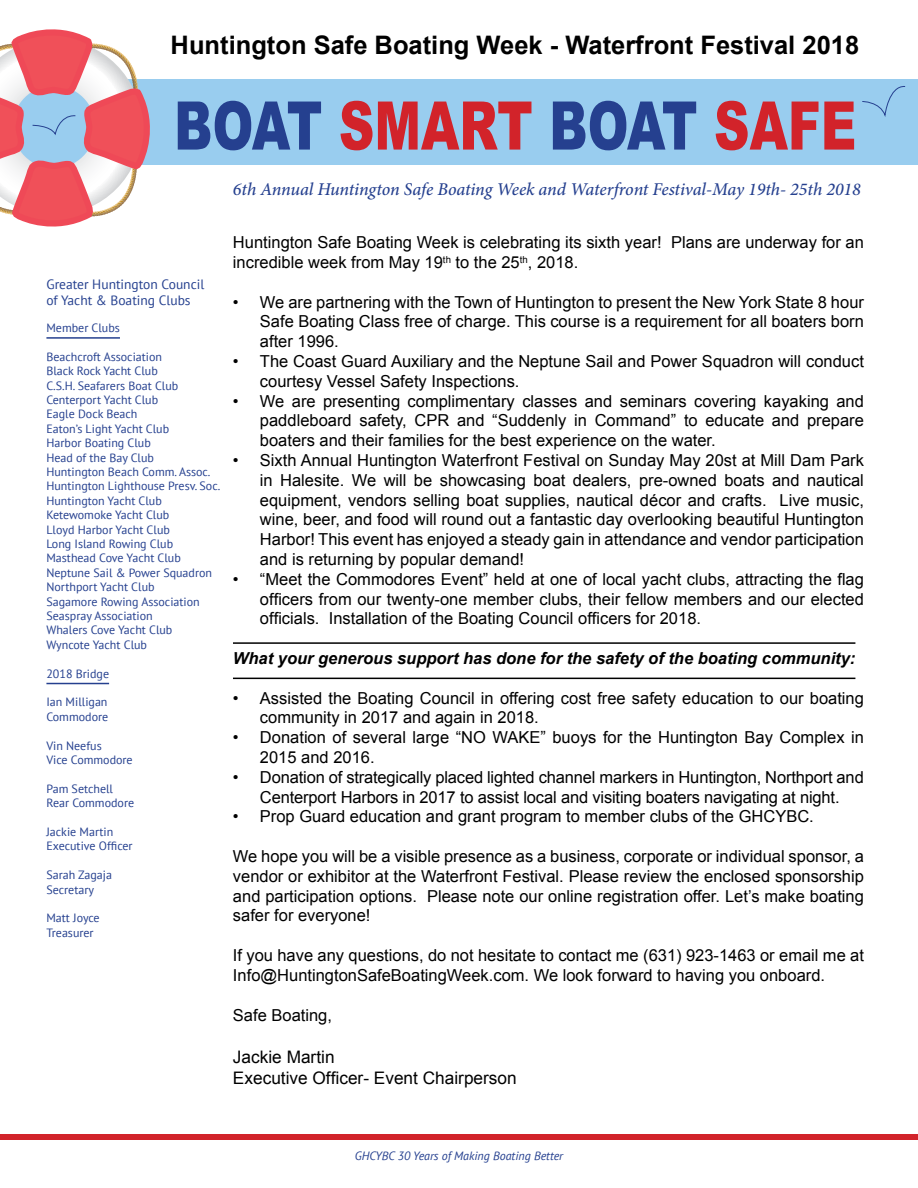
<style>
.page{position:relative;width:918px;height:1188px;background:#fff}
.page>*{position:absolute;margin:0;border:0;box-sizing:border-box;transform-origin:0 0}
.t1{font:700 25.5px "Arial";color:#000}
.t2{font:italic 500 18px "Minion Pro";letter-spacing:-.01em;color:#25408f}
.t3{font:17.25px/21.6px "Arial";color:#000}
.t4{font:16.5px/19.8px "Arial";color:#000}
.t5{font:italic 700 16.5px "Arial";color:#000}
.t6{font:13.5px/16.2px "PT Sans";color:#25408f}
.t7{font:12px/14.4px "PT Sans";color:#25408f}
.t8{font:italic 12px "PT Sans";color:#25408f}
</style>
<div class="page">
<div style="left:0;top:1134px;width:918px;height:6px;background:#d2232a"></div>
<div style="left:0;top:79px;width:918px;height:85px;background:#99cdef"></div>
<svg style="left:716px;top:101px;width:138px;height:49px"></svg>
<svg style="left:553px;top:101px;width:143px;height:49px"></svg>
<svg style="left:341px;top:101px;width:190px;height:49px"></svg>
<svg style="left:178px;top:101px;width:143px;height:49px"></svg>
<svg style="left:0;top:29px;width:156px;height:198px"></svg>
<svg style="left:862px;top:86px;width:44px;height:29px"></svg>
<hr style="left:233px;top:642px;width:622px;height:2px;background:#000">
<hr style="left:233px;top:678px;width:622px;height:1px;background:#000">
<hr style="left:46px;top:337px;width:74px;height:2px;background:#25408f">
<hr style="left:46px;top:683px;width:63px;height:1px;background:#25408f">
<h1 class="t1" style="left:171px;top:28px;width:690px">Huntington Safe Boating Week - Waterfront Festival 2018</h1>
<p class="t2" style="left:233px;top:176px;width:629px">6th Annual Huntington Safe Boating Week and Waterfront Festival-May 19th- 25th 2018</p>
<p class="t6" style="left:46px;top:276px;width:159px">Greater Huntington Council of Yacht &amp; Boating Clubs</p>
<p class="t7" style="left:46px;top:320px;width:75px">Member Clubs</p>
<p class="t7" style="left:46px;top:349px;width:175px">Beachcroft Association<br>Black Rock Yacht Club<br>C.S.H. Seafarers Boat Club<br>Centerport Yacht Club<br>Eagle Dock Beach<br>Eaton’s Light Yacht Club<br>Harbor Boating Club<br>Head of the Bay Club<br>Huntington Beach Comm. Assoc.<br>Huntington Lighthouse Presv. Soc.<br>Huntington Yacht Club<br>Ketewomoke Yacht Club<br>Lloyd Harbor Yacht Club<br>Long Island Rowing Club<br>Masthead Cove Yacht Club<br>Neptune Sail &amp; Power Squadron<br>Northport Yacht Club<br>Sagamore Rowing Association<br>Seaspray Association<br>Whalers Cove Yacht Club<br>Wyncote Yacht Club</p>
<p class="t7" style="left:46px;top:666px;width:64px">2018 Bridge</p>
<p class="t7" style="left:46px;top:695px;width:63px">Ian Milligan<br>Commodore</p>
<p class="t7" style="left:46px;top:738px;width:88px">Vin Neefus<br>Vice Commodore</p>
<p class="t7" style="left:46px;top:781px;width:89px">Pam Setchell<br>Rear Commodore</p>
<p class="t7" style="left:46px;top:824px;width:88px">Jackie Martin<br>Executive Officer</p>
<p class="t7" style="left:46px;top:867px;width:67px">Sarah Zagaja<br>Secretary</p>
<p class="t7" style="left:46px;top:911px;width:55px">Matt Joyce<br>Treasurer</p>
<p class="t4" style="left:233px;top:233px;width:632px">Huntington Safe Boating Week is celebrating its sixth year! Plans are underway for an incredible week from May 19<sup>th</sup> to the 25<sup>th</sup>, 2018.</p>
<p class="t4" style="left:260px;top:292px;width:606px;text-align:justify;text-indent:-27px">• We are partnering with the Town of Huntington to present the New York State 8 hour Safe Boating Class free of charge. This course is a requirement for all boaters born after 1996.</p>
<p class="t4" style="left:260px;top:352px;width:605px;text-indent:-27px">• The Coast Guard Auxiliary and the Neptune Sail and Power Squadron will conduct courtesy Vessel Safety Inspections.</p>
<p class="t4" style="left:260px;top:391px;width:606px;text-align:justify;text-indent:-27px">• We are presenting complimentary classes and seminars covering kayaking and paddleboard safety, CPR and “Suddenly in Command” to educate and prepare boaters and their families for the best experience on the water.</p>
<p class="t4" style="left:260px;top:451px;width:606px;text-align:justify;text-indent:-27px">• Sixth Annual Huntington Waterfront Festival on Sunday May 20st at Mill Dam Park in Halesite. We will be showcasing boat dealers, pre-owned boats and nautical equipment, vendors selling boat supplies, nautical décor and crafts. Live music, wine, beer, and food will round out a fantastic day overlooking beautiful Huntington Harbor! This event has enjoyed a steady gain in attendance and vendor participation and is returning by popular demand!</p>
<p class="t4" style="left:260px;top:569px;width:606px;text-align:justify;text-indent:-27px">• “Meet the Commodores Event” held at one of local yacht clubs, attracting the flag officers from our twenty-one member clubs, their fellow members and our elected officials. Installation of the Boating Council officers for 2018.</p>
<p class="t5" style="left:233px;top:648px;width:624px">What your generous support has done for the safety of the boating community:</p>
<p class="t4" style="left:260px;top:688px;width:606px;text-indent:-27px">• Assisted the Boating Council in offering cost free safety education to our boating community in 2017 and again in 2018.</p>
<p class="t4" style="left:260px;top:728px;width:605px;text-indent:-27px">• Donation of several large “NO WAKE” buoys for the Huntington Bay Complex in<br>2015 and 2016.</p>
<p class="t4" style="left:233px;top:767px;width:632px;text-align:center">• Donation of strategically placed lighted channel markers in Huntington, Northport and<br>Centerport Harbors in 2017 to assist local and visiting boaters navigating at night.</p>
<p class="t4" style="left:233px;top:807px;width:582px">• Prop Guard education and grant program to member clubs of the GHCYBC.</p>
<p class="t4" style="left:233px;top:847px;width:633px;text-align:justify">We hope you will be a visible presence as a business, corporate or individual sponsor, a vendor or exhibitor at the Waterfront Festival. Please review the enclosed sponsorship and participation options. Please note our online registration offer. Let’s make boating safer for everyone!</p>
<p class="t4" style="left:233px;top:946px;width:632px">If you have any questions, do not hesitate to contact me (631) 923-1463 or email me at<br>Info@HuntingtonSafeBoatingWeek.com. We look forward to having you onboard.</p>
<p class="t4" style="left:233px;top:1006px;width:101px">Safe Boating,</p>
<p class="t3" style="left:233px;top:1046px;width:285px">Jackie Martin<br>Executive Officer- Event Chairperson</p>
<p class="t8" style="left:355px;top:1148px;width:210px">GHCYBC 30 Years of Making Boating Better</p>
</div>
